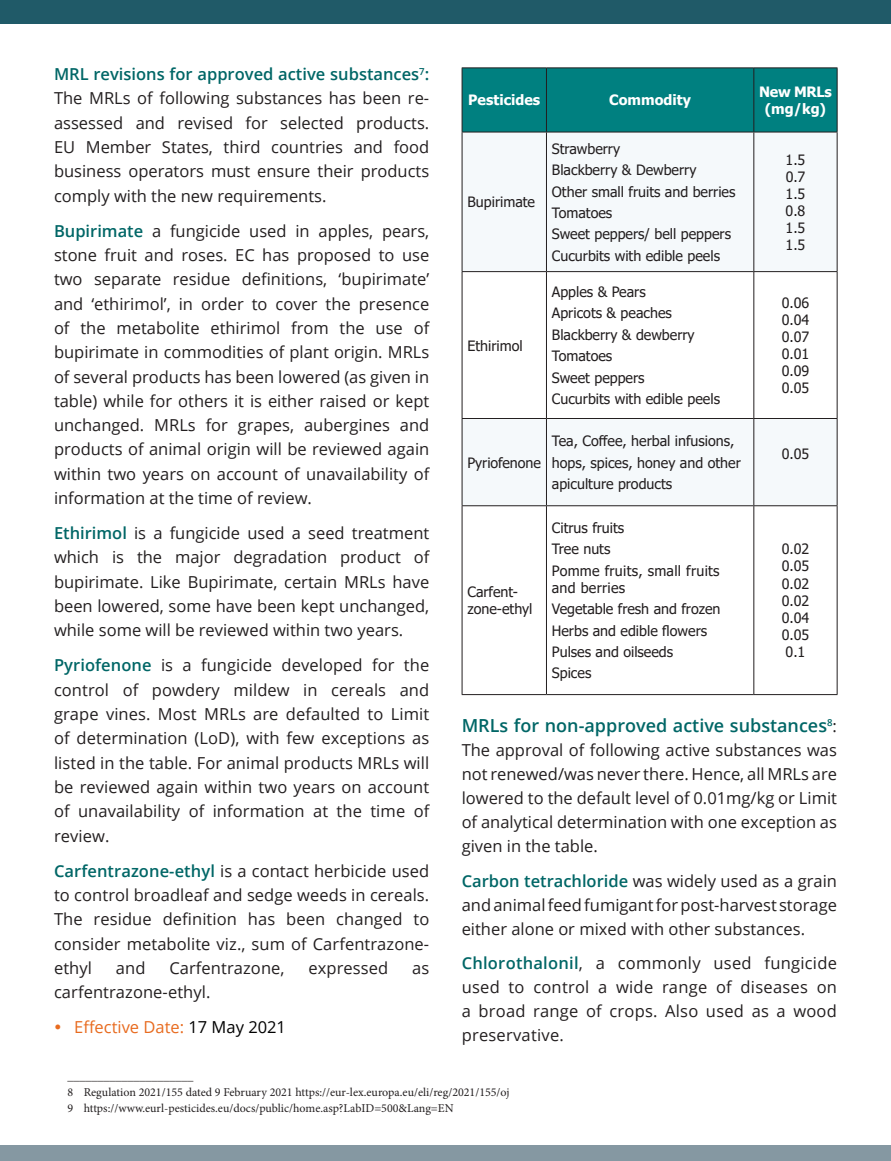
<style>
.page{position:relative;width:891px;height:1161px;background:#fff}
.page>*{position:absolute;margin:0;border:0;box-sizing:border-box;transform-origin:0 0}
.Body_Text{font:600 18px "Open Sans";color:#066}
.Body_Text-2{font:16.5px/24.3px "Open Sans";color:#231f20;text-align:justify}
.t1{font:16.5px "Open Sans";color:#e86b1f}
.Table_Text{font:14.25px/21.6px "Tahoma";color:#231f20}
.Table_Text-2{font:14.25px/17.1px "Tahoma";letter-spacing:.02em;color:#231f20}
.Table_Text-3{font:700 14.25px "Tahoma";color:#fff}
.Table_Text-4{font:700 14.25px/17.1px "Tahoma";letter-spacing:-.02em;color:#fff;text-align:center}
.Footnote{font:12px "Minion Pro";color:#231f20}
.s1{font-weight:600;color:#066}
.s2{color:#000}
.s3{font-weight:400;font-size:16.5px;color:#231f20}
</style>
<div class="page">
<div style="left:0;top:1145px;width:891px;height:16px;background:#8598a2"></div>
<div style="left:0;top:0;width:891px;height:23px;background:#205a68"></div>
<div style="left:463px;top:69px;width:374px;height:63px;background:#008080"></div>
<svg style="left:463px;top:272px;width:374px;height:422px"></svg>
<hr style="left:462px;top:68px;width:84px;height:1px;background:#231f20">
<hr style="left:546px;top:68px;width:208px;height:1px;background:#231f20">
<hr style="left:754px;top:68px;width:84px;height:1px;background:#231f20">
<hr style="left:462px;top:132px;width:84px;height:1px;background:#231f20">
<hr style="left:546px;top:132px;width:208px;height:1px;background:#231f20">
<hr style="left:754px;top:132px;width:84px;height:1px;background:#231f20">
<hr style="left:462px;top:271px;width:84px;height:1px;background:#231f20">
<hr style="left:546px;top:271px;width:208px;height:1px;background:#231f20">
<hr style="left:754px;top:271px;width:84px;height:1px;background:#231f20">
<hr style="left:462px;top:418px;width:84px;height:1px;background:#231f20">
<hr style="left:546px;top:418px;width:208px;height:1px;background:#231f20">
<hr style="left:754px;top:418px;width:84px;height:1px;background:#231f20">
<hr style="left:462px;top:505px;width:84px;height:1px;background:#231f20">
<hr style="left:546px;top:505px;width:208px;height:1px;background:#231f20">
<hr style="left:754px;top:505px;width:84px;height:1px;background:#231f20">
<hr style="left:462px;top:694px;width:84px;height:1px;background:#231f20">
<hr style="left:546px;top:694px;width:208px;height:1px;background:#231f20">
<hr style="left:754px;top:694px;width:84px;height:1px;background:#231f20">
<hr style="left:462px;top:68px;width:1px;height:64px;background:#231f20">
<hr style="left:462px;top:132px;width:1px;height:139px;background:#231f20">
<hr style="left:462px;top:272px;width:1px;height:146px;background:#231f20">
<hr style="left:462px;top:419px;width:1px;height:86px;background:#231f20">
<hr style="left:462px;top:506px;width:1px;height:188px;background:#231f20">
<hr style="left:546px;top:68px;width:1px;height:64px;background:#231f20">
<hr style="left:753px;top:68px;width:1px;height:64px;background:#231f20">
<hr style="left:837px;top:68px;width:1px;height:64px;background:#231f20">
<hr style="left:546px;top:132px;width:1px;height:139px;background:#231f20">
<hr style="left:753px;top:132px;width:1px;height:139px;background:#231f20">
<hr style="left:837px;top:132px;width:1px;height:139px;background:#231f20">
<hr style="left:546px;top:272px;width:1px;height:146px;background:#231f20">
<hr style="left:753px;top:272px;width:1px;height:146px;background:#231f20">
<hr style="left:837px;top:272px;width:1px;height:146px;background:#231f20">
<hr style="left:546px;top:419px;width:1px;height:86px;background:#231f20">
<hr style="left:753px;top:419px;width:1px;height:86px;background:#231f20">
<hr style="left:837px;top:419px;width:1px;height:86px;background:#231f20">
<hr style="left:546px;top:506px;width:1px;height:188px;background:#231f20">
<hr style="left:753px;top:506px;width:1px;height:188px;background:#231f20">
<hr style="left:837px;top:506px;width:1px;height:188px;background:#231f20">
<p class="Body_Text-2" style="left:54px;top:62px;width:377px"><span class="s1">MRL revisions for approved active substances</span><sup>7</sup><span class="s1">:<br></span>The MRLs of following substances has been re&shy;assessed and revised for selected products.<br>EU Member States, third countries and food business operators must ensure their products comply with the new requirements.</p>
<p class="Body_Text-2" style="left:54px;top:218px;width:377px"><span class="s1">Bupirimate</span> a fungicide used in apples, pears, stone fruit and roses. EC has proposed to use two separate residue definitions, ‘bupirimate’ and ‘ethirimol’, in order to cover the presence of the metabolite ethirimol from the use of bupirimate in commodities of plant origin. MRLs of several products has been lowered (as given in table) while for others it is either raised or kept unchanged. MRLs for grapes, aubergines and products of animal origin will be reviewed again within two years on account of unavailability of information at the time of review.</p>
<p class="Body_Text-2" style="left:54px;top:521px;width:377px"><span class="s1">Ethirimol</span> is a fungicide used a seed treatment which is the major degradation product of bupirimate. Like Bupirimate, certain MRLs have been lowered, some have been kept unchanged, while some will be reviewed within two years.</p>
<p class="Body_Text-2" style="left:54px;top:653px;width:377px"><span class="s1">Pyriofenone</span> is a fungicide developed for the control of powdery mildew in cereals and grape vines. Most MRLs are defaulted to Limit of determination (LoD), with few exceptions as listed in the table. For animal products MRLs will be reviewed again within two years on account of unavailability of information at the time of review.</p>
<p class="Body_Text-2" style="left:54px;top:858px;width:377px"><span class="s1">Carfentrazone-ethyl</span> is a contact herbicide used to control broadleaf and sedge weeds in cereals.<br>The residue definition has been changed to consider metabolite viz., sum of Carfentrazone&shy;ethyl</p>
<p class="Body_Text-2" style="left:116px;top:955px;width:31px">and</p>
<p class="Body_Text-2" style="left:169px;top:955px;width:117px">Carfentrazone,</p>
<p class="Body_Text-2" style="left:309px;top:955px;width:81px">expressed</p>
<p class="Body_Text-2" style="left:412px;top:955px;width:19px">as</p>
<p class="Body_Text-2" style="left:54px;top:980px;width:158px">carfentrazone-ethyl.</p>
<p class="t1" style="left:74px;top:1016px;width:213px">Effective Date: <span class="s2">17 May 2021</span></p>
<p class="Table_Text-3" style="left:468px;top:90px;width:73px">Pesticides</p>
<p class="Table_Text-3" style="left:609px;top:90px;width:83px">Commodity</p>
<p class="Table_Text-4" style="left:759px;top:84px;width:74px">New MRLs (mg/kg)</p>
<p class="Table_Text" style="left:467px;top:192px;width:69px">Bupirimate</p>
<p class="Table_Text" style="left:467px;top:335px;width:57px">Ethirimol</p>
<p class="Table_Text" style="left:467px;top:452px;width:75px">Pyriofenone</p>
<p class="Table_Text" style="left:552px;top:139px;width:70px">Strawberry</p>
<p class="Table_Text" style="left:552px;top:160px;width:146px">Blackberry &amp; Dewberry</p>
<p class="Table_Text" style="left:552px;top:181px;width:185px">Other small fruits and berries</p>
<p class="Table_Text" style="left:552px;top:203px;width:62px">Tomatoes</p>
<p class="Table_Text" style="left:552px;top:224px;width:181px">Sweet peppers/ bell peppers</p>
<p class="Table_Text" style="left:552px;top:246px;width:170px">Cucurbits with edible peels</p>
<p class="Table_Text" style="left:552px;top:282px;width:95px">Apples &amp; Pears</p>
<p class="Table_Text" style="left:552px;top:303px;width:121px">Apricots &amp; peaches</p>
<p class="Table_Text" style="left:552px;top:325px;width:144px">Blackberry &amp; dewberry</p>
<p class="Table_Text" style="left:552px;top:346px;width:62px">Tomatoes</p>
<p class="Table_Text" style="left:552px;top:367px;width:94px">Sweet peppers</p>
<p class="Table_Text" style="left:552px;top:389px;width:170px">Cucurbits with edible peels</p>
<p class="Table_Text" style="left:552px;top:431px;width:190px">Tea, Coffee, herbal infusions, hops, spices, honey and other apiculture products</p>
<p class="Table_Text" style="left:467px;top:584px;width:67px;line-height:17.1px">Carfent&shy;zone-ethyl</p>
<p class="Table_Text" style="left:552px;top:518px;width:74px">Citrus fruits</p>
<p class="Table_Text" style="left:552px;top:539px;width:60px">Tree nuts</p>
<p class="Table_Text-2" style="left:552px;top:563px;width:169px">Pomme fruits, small fruits and berries</p>
<p class="Table_Text" style="left:552px;top:599px;width:170px">Vegetable fresh and frozen</p>
<p class="Table_Text" style="left:552px;top:620px;width:157px">Herbs and edible flowers</p>
<p class="Table_Text" style="left:552px;top:642px;width:123px">Pulses and oilseeds</p>
<p class="Table_Text" style="left:552px;top:663px;width:41px">Spices</p>
<p class="Table_Text" style="left:786px;top:149px;width:21px">1.5</p>
<p class="Table_Text" style="left:786px;top:166px;width:21px">0.7</p>
<p class="Table_Text" style="left:786px;top:184px;width:21px">1.5</p>
<p class="Table_Text" style="left:786px;top:201px;width:21px">0.8</p>
<p class="Table_Text" style="left:786px;top:218px;width:21px">1.5</p>
<p class="Table_Text" style="left:786px;top:235px;width:21px">1.5</p>
<p class="Table_Text" style="left:782px;top:293px;width:29px">0.06</p>
<p class="Table_Text" style="left:782px;top:310px;width:29px">0.04</p>
<p class="Table_Text" style="left:782px;top:327px;width:29px">0.07</p>
<p class="Table_Text" style="left:782px;top:344px;width:29px">0.01</p>
<p class="Table_Text" style="left:782px;top:361px;width:29px">0.09</p>
<p class="Table_Text" style="left:782px;top:378px;width:29px">0.05</p>
<p class="Table_Text" style="left:782px;top:444px;width:29px">0.05</p>
<p class="Table_Text" style="left:782px;top:539px;width:29px">0.02</p>
<p class="Table_Text" style="left:782px;top:556px;width:29px">0.05</p>
<p class="Table_Text" style="left:782px;top:573px;width:29px">0.02</p>
<p class="Table_Text" style="left:782px;top:590px;width:29px">0.02</p>
<p class="Table_Text" style="left:782px;top:608px;width:29px">0.04</p>
<p class="Table_Text" style="left:782px;top:625px;width:29px">0.05</p>
<p class="Table_Text" style="left:786px;top:642px;width:21px">0.1</p>
<p class="Body_Text" style="left:462px;top:713px;width:377px">MRLs for non-approved active substances<sup>8</sup><span class="s3">:</span></p>
<p class="Body_Text-2" style="left:462px;top:737px;width:377px">The approval of following active substances was not renewed/was never there. Hence, all MRLs are lowered to the default level of 0.01mg/kg or Limit of analytical determination with one exception as given in the table.</p>
<p class="Body_Text-2" style="left:462px;top:868px;width:377px"><span class="s1">Carbon tetrachloride</span> was widely used as a grain and animal feed fumigant for post-harvest storage either alone or mixed with other substances.</p>
<p class="Body_Text-2" style="left:462px;top:951px;width:377px"><span class="s1">Chlorothalonil</span>, a commonly used fungicide used to control a wide range of diseases on a broad range of crops. Also used as a wood preservative.</p>
<p class="Footnote" style="left:68px;top:1068px;width:127px">_____________________</p>
<p class="Footnote" style="left:68px;top:1084px;width:444px">8 Regulation 2021/155 dated 9 February 2021 https://eur-lex.europa.eu/eli/reg/2021/155/oj</p>
<p class="Footnote" style="left:68px;top:1100px;width:388px">9 https://www.eurl-pesticides.eu/docs/public/home.asp?LabID=500&amp;Lang=EN</p>
</div>
